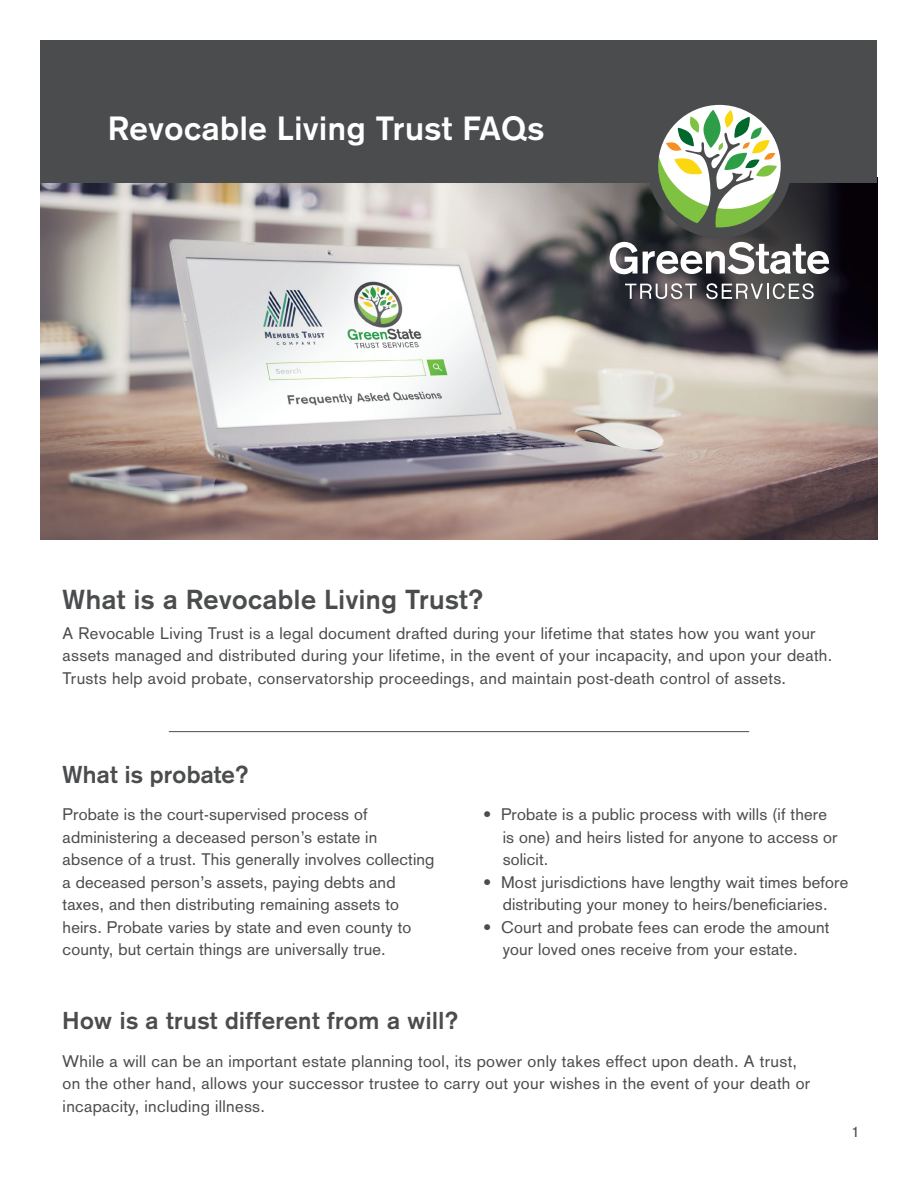
<style>
.page{position:relative;width:918px;height:1188px;background:#fff}
.page>*{position:absolute;margin:0;border:0;box-sizing:border-box;transform-origin:0 0}
.t1{font:700 33px "Akzidenz Grotesk";letter-spacing:.02em;color:#fff}
.t2{font:700 27px "Akzidenz Grotesk";letter-spacing:.02em;color:#4b4c4d}
.t3{font:700 24px "Akzidenz Grotesk";letter-spacing:.02em;color:#4b4c4d}
.t4{font:16.5px/22.5px "Akzidenz Grotesk";letter-spacing:.01em;color:#4b4c4d}
.t5{font:15px "Akzidenz Grotesk";color:#4b4c4d}
</style>
<div class="page">
<img style="left:40px;top:183px;width:838px;height:357px">
<div style="left:40px;top:40px;width:838px;height:143px;background:#4b4c4d"></div>
<svg style="left:610px;top:242px;width:27px;height:32px"></svg>
<svg style="left:643px;top:104px;width:186px;height:170px"></svg>
<svg style="left:625px;top:283px;width:72px;height:16px"></svg>
<svg style="left:706px;top:283px;width:108px;height:16px"></svg>
<hr style="left:169px;top:731px;width:580px;height:1px;background:#4b4c4d">
<p class="t1" style="left:108px;top:109px;width:438px">Revocable Living Trust FAQs</p>
<p class="t2" style="left:63px;top:583px;width:423px">What is a Revocable Living Trust?</p>
<p class="t4" style="left:63px;top:622px;width:771px">A Revocable Living Trust is a legal document drafted during your lifetime that states how you want your assets managed and distributed during your lifetime, in the event of your incapacity, and upon your death.<br>Trusts help avoid probate, conservatorship proceedings, and maintain post-death control of assets.</p>
<p class="t3" style="left:63px;top:760px;width:188px">What is probate?</p>
<p class="t4" style="left:63px;top:803px;width:373px">Probate is the court-supervised process of administering a deceased person’s estate in absence of a trust. This generally involves collecting a deceased person’s assets, paying debts and taxes, and then distributing remaining assets to heirs. Probate varies by state and even county to county, but certain things are universally true.</p>
<p class="t4" style="left:503px;top:803px;width:337px;text-indent:-20px">• Probate is a public process with wills (if there is one) and heirs listed for anyone to access or solicit.</p>
<p class="t4" style="left:483px;top:871px;width:367px;text-align:center">• Most jurisdictions have lengthy wait times before distributing your money to heirs/beneficiaries.</p>
<p class="t4" style="left:503px;top:916px;width:328px;text-indent:-20px">• Court and probate fees can erode the amount your loved ones receive from your estate.</p>
<p class="t3" style="left:63px;top:1007px;width:397px">How is a trust different from a will?</p>
<p class="t4" style="left:63px;top:1050px;width:749px">While a will can be an important estate planning tool, its power only takes effect upon death. A trust, on the other hand, allows your successor trustee to carry out your wishes in the event of your death or incapacity, including illness.</p>
<p class="t5" style="left:851px;top:1123px;width:10px">1</p>
</div>
